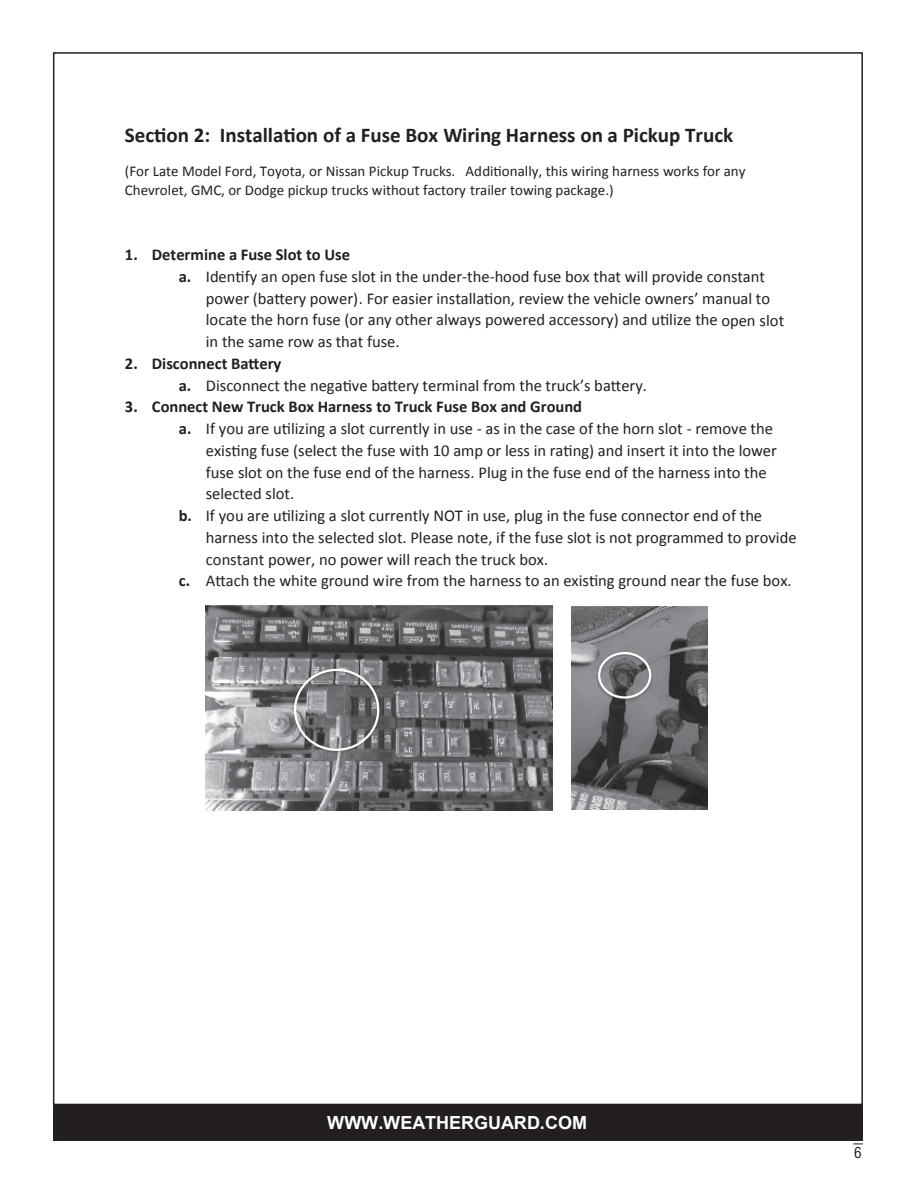
<style>
.page{position:relative;width:918px;height:1188px;background:#fff}
.page>*{position:absolute;margin:0;border:0;box-sizing:border-box;transform-origin:0 0}
.t1{font:700 21px "Calibri";color:#231f20}
.t2{font:700 18px "Arial";color:#fff}
.t3{font:16.5px/21.8px "Calibri";color:#231f20}
.t4{font:700 16.5px "Calibri";color:#231f20}
.t5{font:15px/19.6px "Calibri";color:#231f20}
.t6{font:condensed 15px "Helvetica LT Std";color:#231f20}
.s1{font-weight:700}
</style>
<div class="page">
<div style="left:53px;top:1105px;width:810px;height:36px;background:#231f20"></div>
<img style="left:206px;top:605px;width:346px;height:205px">
<img style="left:571px;top:606px;width:137px;height:204px">
<div style="left:294px;top:669px;width:85px;height:82px;border:2px solid #fff;border-radius:50%"></div>
<div style="left:598px;top:652px;width:53px;height:47px;border:2px solid #fff;border-radius:50%"></div>
<p class="t1" style="left:125px;top:121px;width:610px">Section 2: Installation of a Fuse Box Wiring Harness on a Pickup Truck</p>
<p class="t5" style="left:125px;top:161px;width:622px">(For Late Model Ford, Toyota, or Nissan Pickup Trucks. Additionally, this wiring harness works for any<br>Chevrolet, GMC, or Dodge pickup trucks without factory trailer towing package.)</p>
<p class="t4" style="left:125px;top:244px;width:227px">1. Determine a Fuse Slot to Use</p>
<p class="t3" style="left:179px;top:266px;width:588px"><span class="s1">a.</span> Identify an open fuse slot in the under-the-hood fuse box that will provide constant</p>
<p class="t3" style="left:206px;top:288px;width:566px">power (battery power). For easier installation, review the vehicle owners’ manual to</p>
<p class="t3" style="left:206px;top:309px;width:580px">locate the horn fuse (or any other always powered accessory) and utilize the open slot</p>
<p class="t3" style="left:206px;top:331px;width:195px">in the same row as that fuse.</p>
<p class="t3" style="left:179px;top:353px;width:470px;text-indent:-54px"><span class="s1">2. Disconnect Battery<br>a.</span> Disconnect the negative battery terminal from the truck’s battery.</p>
<p class="t4" style="left:125px;top:396px;width:459px">3. Connect New Truck Box Harness to Truck Fuse Box and Ground</p>
<p class="t3" style="left:179px;top:418px;width:596px"><span class="s1">a.</span> If you are utilizing a slot currently in use - as in the case of the horn slot - remove the</p>
<p class="t3" style="left:206px;top:440px;width:573px">existing fuse (select the fuse with 10 amp or less in rating) and insert it into the lower</p>
<p class="t3" style="left:206px;top:462px;width:562px">fuse slot on the fuse end of the harness. Plug in the fuse end of the harness into the</p>
<p class="t3" style="left:206px;top:483px;width:90px">selected slot.</p>
<p class="t3" style="left:179px;top:505px;width:585px"><span class="s1">b.</span> If you are utilizing a slot currently NOT in use, plug in the fuse connector end of the</p>
<p class="t3" style="left:206px;top:527px;width:592px">harness into the selected slot. Please note, if the fuse slot is not programmed to provide</p>
<p class="t3" style="left:206px;top:548px;width:344px">constant power, no power will reach the truck box.</p>
<p class="t3" style="left:179px;top:570px;width:614px"><span class="s1">c.</span> Attach the white ground wire from the harness to an existing ground near the fuse box.</p>
<p class="t2" style="left:327px;top:1110px;width:261px">WWW.WEATHERGUARD.COM</p>
<p class="t6" style="left:854px;top:1143px;width:9px">6</p>
</div>
